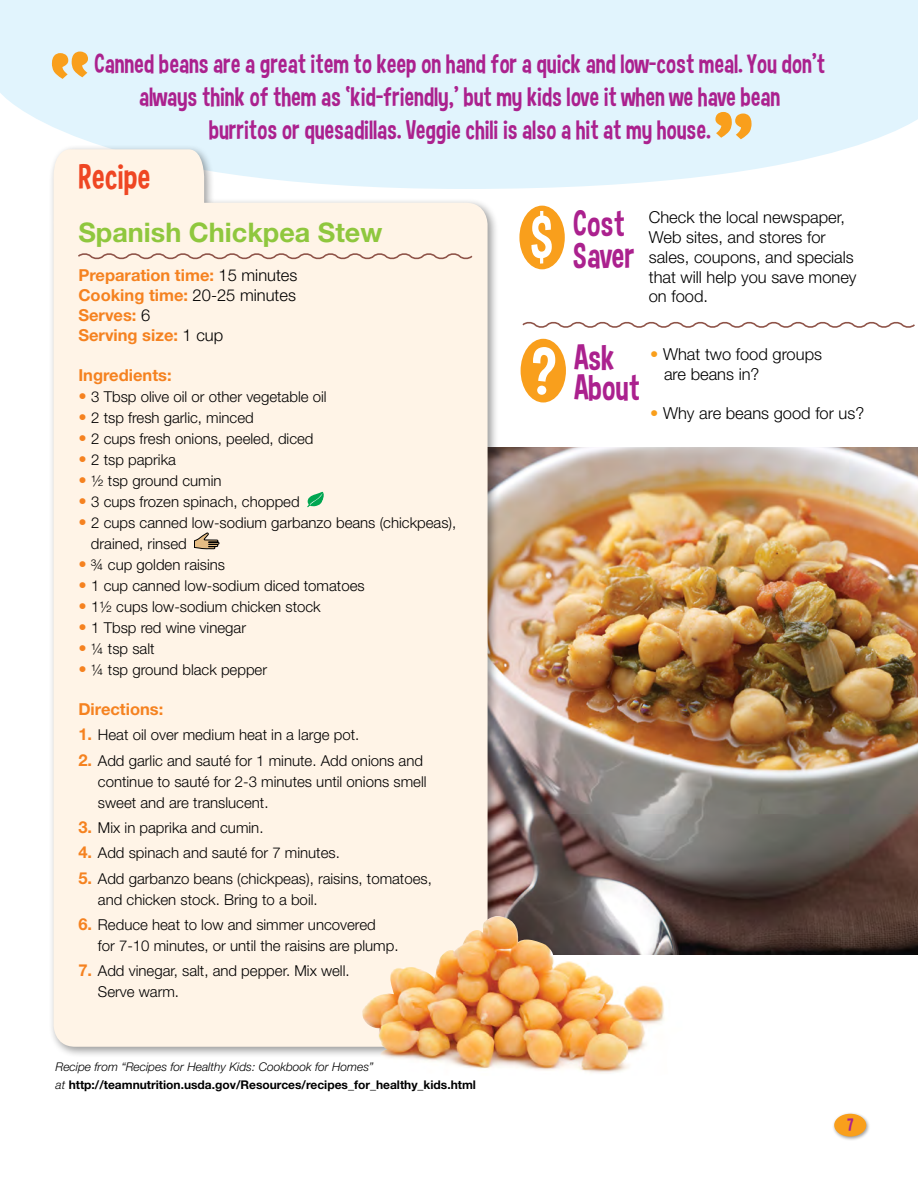
<style>
.page{position:relative;width:918px;height:1188px;background:#fff}
.page>*{position:absolute;margin:0;border:0;box-sizing:border-box;transform-origin:0 0}
.t1{font:108px "Curse Casual";color:#f99f1c;scale:1.1 1}
.t2{font:69px "Curse Casual";color:#fff}
.t3{font:60px "Curse Casual";color:#fff}
.t4{font:36px "Curse Casual";color:#ab218e}
.t5{font:36px "Curse Casual";color:#ef4623}
.t6{font:27px/33px "Curse Casual";color:#ab218e;text-align:center}
.t7{font:700 27px "Helvetica Neue LT Std";color:#8fc73e}
.t8{font:18px "Curse Casual";color:#ab218e}
.t9{font:300 16.5px/19.8px "Helvetica Neue LT Std";color:#000}
.t10{font:700 16.5px "Helvetica Neue LT Std";color:#f58220}
.t11{font:300 15px/21px "Helvetica Neue LT Std";color:#000}
.t12{font:700 12px "Helvetica Neue LT Std";color:#000}
.t13{font:italic 300 12px "Helvetica Neue LT Std";color:#000}
.s1{font-weight:300;color:#000}
.s2{font-weight:700;font-size:16.5px;color:#f58220}
.s3{font-weight:300;font-style:italic}
.s4{color:#f99f1c}
</style>
<div class="page">
<img style="left:499px;top:447px;width:419px;height:507px">
<svg style="left:1px;top:0;width:917px;height:189px;background:#e3f4fd"></svg>
<svg style="left:0;top:0;width:1px;height:93px"></svg>
<svg style="left:522px;top:321px;width:393px;height:7px"></svg>
<div style="left:519px;top:206px;width:46px;height:63px;background:#f99f1c;border-radius:50%"></div>
<div style="left:521px;top:339px;width:45px;height:63px;background:#f99f1c;border-radius:50%"></div>
<div style="left:832px;top:1111px;width:39px;height:30px;background:#000;opacity:.4"></div>
<div style="left:834px;top:1114px;width:32px;height:23px;background:#f99f1c;border-radius:50%"></div>
<div style="left:48px;top:144px;width:451px;height:914px;background:#000;opacity:.4"></div>
<div style="left:54px;top:203px;width:434px;height:844px;background:#fff4e7;border-radius:22px"></div>
<svg style="left:307px;top:491px;width:17px;height:17px"></svg>
<svg style="left:194px;top:532px;width:26px;height:18px"></svg>
<svg style="left:54px;top:149px;width:420px;height:111px"></svg>
<img style="left:360px;top:916px;width:322px;height:158px">
<svg style="left:715px;top:112px;width:37px;height:27px"></svg>
<h1 class="t1" style="left:49px;top:31px;width:40px">“</h1>
<p class="t6" style="left:94px;top:47px;width:732px">Canned beans are a great item to keep on hand for a quick and low-cost meal. You don’t always think of them as ‘kid-friendly,’ but my kids love it when we have bean<br>burritos or quesadillas. Veggie chili is also a hit at my house.</p>
<p class="t5" style="left:78px;top:155px;width:74px">Recipe</p>
<p class="t7" style="left:78px;top:215px;width:305px">Spanish Chickpea Stew</p>
<p class="t10" style="left:78px;top:265px;width:221px">Preparation time: <span class="s1">15 minutes</span></p>
<p class="t10" style="left:78px;top:285px;width:219px">Cooking time: <span class="s1">20-25 minutes</span></p>
<p class="t10" style="left:78px;top:305px;width:73px">Serves: <span class="s1">6</span></p>
<p class="t10" style="left:78px;top:325px;width:146px">Serving size: <span class="s1">1 cup</span></p>
<p class="t10" style="left:78px;top:365px;width:95px">Ingredients:</p>
<p class="t11" style="left:78px;top:386px;width:250px"><span class="s2">•</span> 3 Tbsp olive oil or other vegetable oil</p>
<p class="t11" style="left:78px;top:407px;width:177px"><span class="s2">•</span> 2 tsp fresh garlic, minced</p>
<p class="t11" style="left:78px;top:428px;width:237px"><span class="s2">•</span> 2 cups fresh onions, peeled, diced</p>
<p class="t11" style="left:78px;top:449px;width:99px"><span class="s2">•</span> 2 tsp paprika</p>
<p class="t11" style="left:78px;top:470px;width:145px"><span class="s2">•</span> ½ tsp ground cumin</p>
<p class="t11" style="left:78px;top:491px;width:223px"><span class="s2">•</span> 3 cups frozen spinach, chopped</p>
<p class="t11" style="left:91px;top:512px;width:367px;text-indent:-13px"><span class="s2">•</span> 2 cups canned low-sodium garbanzo beans (chickpeas), drained, rinsed</p>
<p class="t11" style="left:78px;top:554px;width:148px"><span class="s2">•</span> ¾ cup golden raisins</p>
<p class="t11" style="left:78px;top:575px;width:288px"><span class="s2">•</span> 1 cup canned low-sodium diced tomatoes</p>
<p class="t11" style="left:78px;top:596px;width:244px"><span class="s2">•</span> 1½ cups low-sodium chicken stock</p>
<p class="t11" style="left:78px;top:617px;width:169px"><span class="s2">•</span> 1 Tbsp red wine vinegar</p>
<p class="t11" style="left:78px;top:638px;width:78px"><span class="s2">•</span> ¼ tsp salt</p>
<p class="t11" style="left:78px;top:659px;width:190px"><span class="s2">•</span> ¼ tsp ground black pepper</p>
<p class="t10" style="left:78px;top:699px;width:86px">Directions:</p>
<p class="t11" style="left:78px;top:724px;width:282px"><span class="s2">1.</span> Heat oil over medium heat in a large pot.</p>
<p class="t11" style="left:98px;top:750px;width:330px;text-indent:-19px"><span class="s2">2.</span> Add garlic and sauté for 1 minute. Add onions and continue to sauté for 2-3 minutes until onions smell sweet and are translucent.</p>
<p class="t11" style="left:78px;top:817px;width:187px"><span class="s2">3.</span> Mix in paprika and cumin.</p>
<p class="t11" style="left:78px;top:842px;width:263px"><span class="s2">4.</span> Add spinach and sauté for 7 minutes.</p>
<p class="t11" style="left:98px;top:868px;width:335px;text-indent:-19px"><span class="s2">5.</span> Add garbanzo beans (chickpeas), raisins, tomatoes, and chicken stock. Bring to a boil.</p>
<p class="t11" style="left:98px;top:914px;width:302px;text-indent:-19px"><span class="s2">6.</span> Reduce heat to low and simmer uncovered<br>for 7-10 minutes, or until the raisins are plump.</p>
<p class="t11" style="left:98px;top:960px;width:253px;text-indent:-19px"><span class="s2">7.</span> Add vinegar, salt, and pepper. Mix well.<br>Serve warm.</p>
<p class="t13" style="left:56px;top:1059px;width:320px">Recipe from “Recipes for Healthy Kids: Cookbook for Homes”</p>
<p class="t12" style="left:56px;top:1077px;width:422px"><span class="s3">at</span> http://teamnutrition.usda.gov/Resources/recipes_for_healthy_kids.html</p>
<h3 class="t3" style="left:530px;top:201px;width:25px">$</h3>
<h2 class="t2" style="left:531px;top:329px;width:28px">?</h2>
<p class="t4" style="left:573px;top:202px;width:53px">Cost</p>
<p class="t4" style="left:573px;top:234px;width:63px">Saver</p>
<p class="t9" style="left:649px;top:207px;width:209px">Check the local newspaper,<br>Web sites, and stores for sales, coupons, and specials that will help you save money on food.</p>
<p class="t4" style="left:575px;top:335px;width:41px">Ask</p>
<p class="t4" style="left:575px;top:365px;width:66px">About</p>
<p class="t9" style="left:664px;top:344px;width:160px;text-indent:-14px"><span class="s4">•</span> What two food groups are beans in?</p>
<p class="t9" style="left:650px;top:403px;width:215px"><span class="s4">•</span> Why are beans good for us?</p>
<p class="t8" style="left:847px;top:1114px;width:8px">7</p>
</div>
